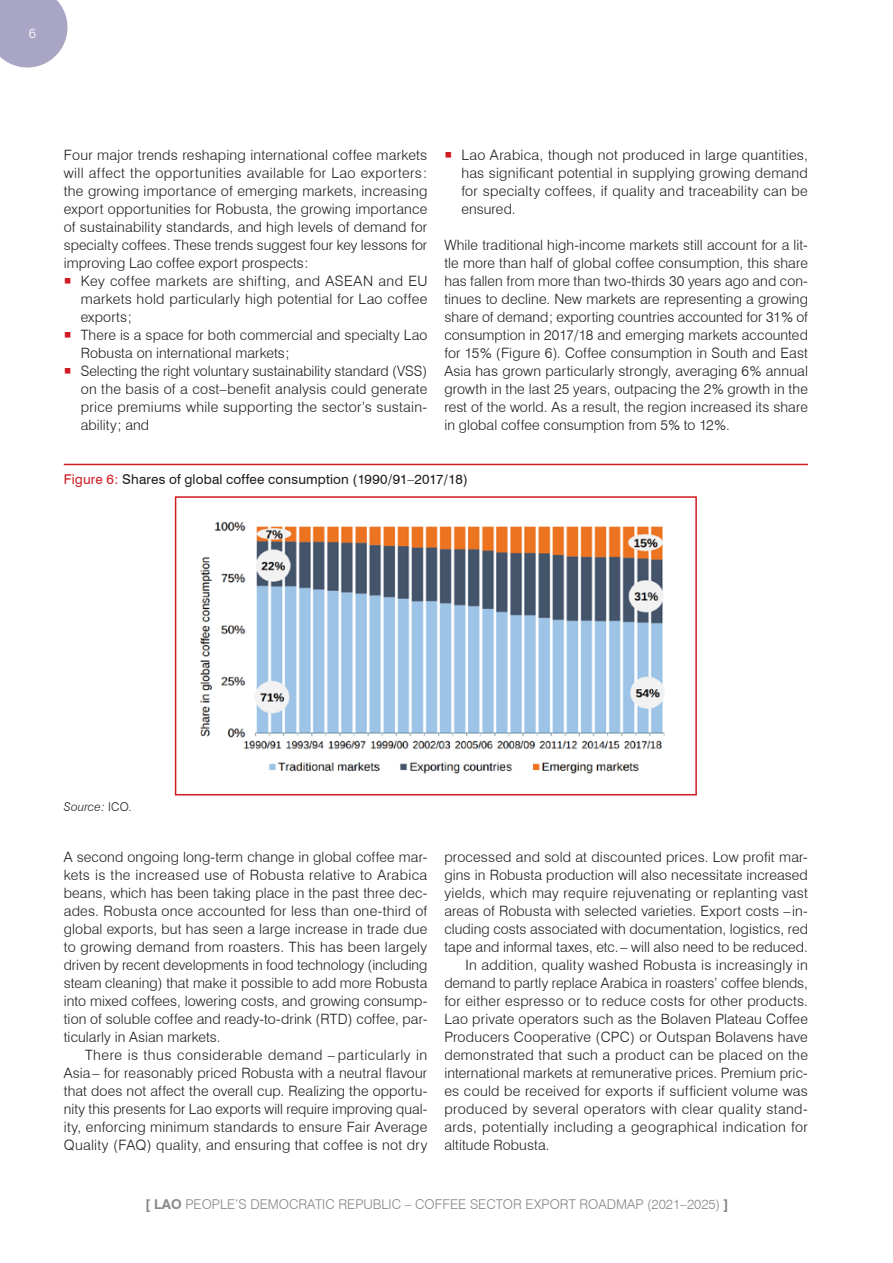
<style>
.page{position:relative;width:893px;height:1263px;background:#fff}
.page>*{position:absolute;margin:0;border:0;box-sizing:border-box;transform-origin:0 0}
.sangrado_2Col{font:300 14.25px/18px "Swiss 721 BT";letter-spacing:.01em;color:#1d1d1b;text-align:justify}
.Body_text_2Col{font:300 14.25px/18px "Swiss 721 BT";letter-spacing:.01em;color:#1d1d1b;text-align:justify}
.t1{font:300 13.5px "Swiss 721 BT";color:#878787}
.Figures__names{font:13.5px "Swiss 721 BT";letter-spacing:.01em;color:#1d1d1b}
.t2{font:300 13.5px "Swiss 721 BT";color:#fff}
.Source___Notes{font:italic 300 12px "Swiss 721 BT";letter-spacing:.01em;color:#1d1d1b}
.s1{color:#cf1b22}
.s2{font-style:normal}
.s3{font-weight:700}
</style>
<div class="page">
<svg style="left:0;top:0;width:68px;height:68px;background:#b4b0cb"></svg>
<hr style="left:64px;top:464px;width:744px;height:1px;background:#cf1b22">
<img style="left:200px;top:521px;width:465px;height:253px">
<div style="left:175px;top:496px;width:522px;height:299px;border:2px solid #cf1b22"></div>
<p class="t2" style="left:29px;top:25px;width:9px">6</p>
<p class="sangrado_2Col" style="left:64px;top:146px;width:365px">Four major trends reshaping international coffee markets will affect the opportunities available for Lao exporters: the growing importance of emerging markets, increasing export opportunities for Robusta, the growing importance of sustainability standards, and high levels of demand for specialty coffees. These trends suggest four key lessons for improving Lao coffee export prospects:</p>
<p class="sangrado_2Col" style="left:81px;top:272px;width:348px">Key coffee markets are shifting, and ASEAN and EU markets hold particularly high potential for Lao coffee exports;</p>
<p class="sangrado_2Col" style="left:81px;top:326px;width:348px">There is a space for both commercial and specialty Lao<br>Robusta on international markets;</p>
<p class="sangrado_2Col" style="left:81px;top:362px;width:348px">Selecting the right voluntary sustainability standard (VSS) on the basis of a cost–benefit analysis could generate price premiums while supporting the sector’s sustain&shy;ability; and</p>
<p class="sangrado_2Col" style="left:461px;top:146px;width:348px">Lao Arabica, though not produced in large quantities, has significant potential in supplying growing demand for specialty coffees, if quality and traceability can be ensured.</p>
<p class="sangrado_2Col" style="left:444px;top:236px;width:365px">While traditional high-income markets still account for a lit&shy;tle more than half of global coffee consumption, this share has fallen from more than two-thirds 30 years ago and con&shy;tinues to decline. New markets are representing a growing share of demand; exporting countries accounted for 31% of consumption in 2017/18 and emerging markets accounted for 15% (Figure 6). Coffee consumption in South and East Asia has grown particularly strongly, averaging 6% annual growth in the last 25 years, outpacing the 2% growth in the rest of the world. As a result, the region increased its share in global coffee consumption from 5% to 12%.</p>
<p class="Figures__names" style="left:64px;top:471px;width:406px"><span class="s1">Figure 6:</span> Shares of global coffee consumption (1990/91–2017/18)</p>
<p class="Source___Notes" style="left:64px;top:799px;width:69px">Source: <span class="s2">ICO.</span></p>
<p class="sangrado_2Col" style="left:64px;top:848px;width:365px">A second ongoing long-term change in global coffee mar&shy;kets is the increased use of Robusta relative to Arabica beans, which has been taking place in the past three dec&shy;ades. Robusta once accounted for less than one-third of global exports, but has seen a large increase in trade due to growing demand from roasters. This has been largely driven by recent developments in food technology (including steam cleaning) that make it possible to add more Robusta into mixed coffees, lowering costs, and growing consump&shy;tion of soluble coffee and ready-to-drink (RTD) coffee, par&shy;ticularly in Asian markets.</p>
<p class="Body_text_2Col" style="left:64px;top:1046px;width:365px;text-indent:21px">There is thus considerable demand – particularly in Asia– for reasonably priced Robusta with a neutral flavour that does not affect the overall cup. Realizing the opportu&shy;nity this presents for Lao exports will require improving qual&shy;ity, enforcing minimum standards to ensure Fair Average Quality (FAQ) quality, and ensuring that coffee is not dry</p>
<p class="Body_text_2Col" style="left:444px;top:848px;width:365px">processed and sold at discounted prices. Low profit mar&shy;gins in Robusta production will also necessitate increased yields, which may require rejuvenating or replanting vast areas of Robusta with selected varieties. Export costs – in&shy;cluding costs associated with documentation, logistics, red tape and informal taxes, etc. – will also need to be reduced.</p>
<p class="Body_text_2Col" style="left:444px;top:956px;width:365px;text-indent:21px">In addition, quality washed Robusta is increasingly in demand to partly replace Arabica in roasters’ coffee blends, for either espresso or to reduce costs for other products.<br>Lao private operators such as the Bolaven Plateau Coffee Producers Cooperative (CPC) or Outspan Bolavens have demonstrated that such a product can be placed on the international markets at remunerative prices. Premium pric&shy;es could be received for exports if sufficient volume was produced by several operators with clear quality stand&shy;ards, potentially including a geographical indication for altitude Robusta.</p>
<p class="t1" style="left:145px;top:1196px;width:585px"><span class="s3">[ LAO</span> PEOPLE’S DEMOCRATIC REPUBLIC – COFFEE SECTOR EXPORT ROADMAP (2021–2025) <span class="s3">]</span></p>
</div>
